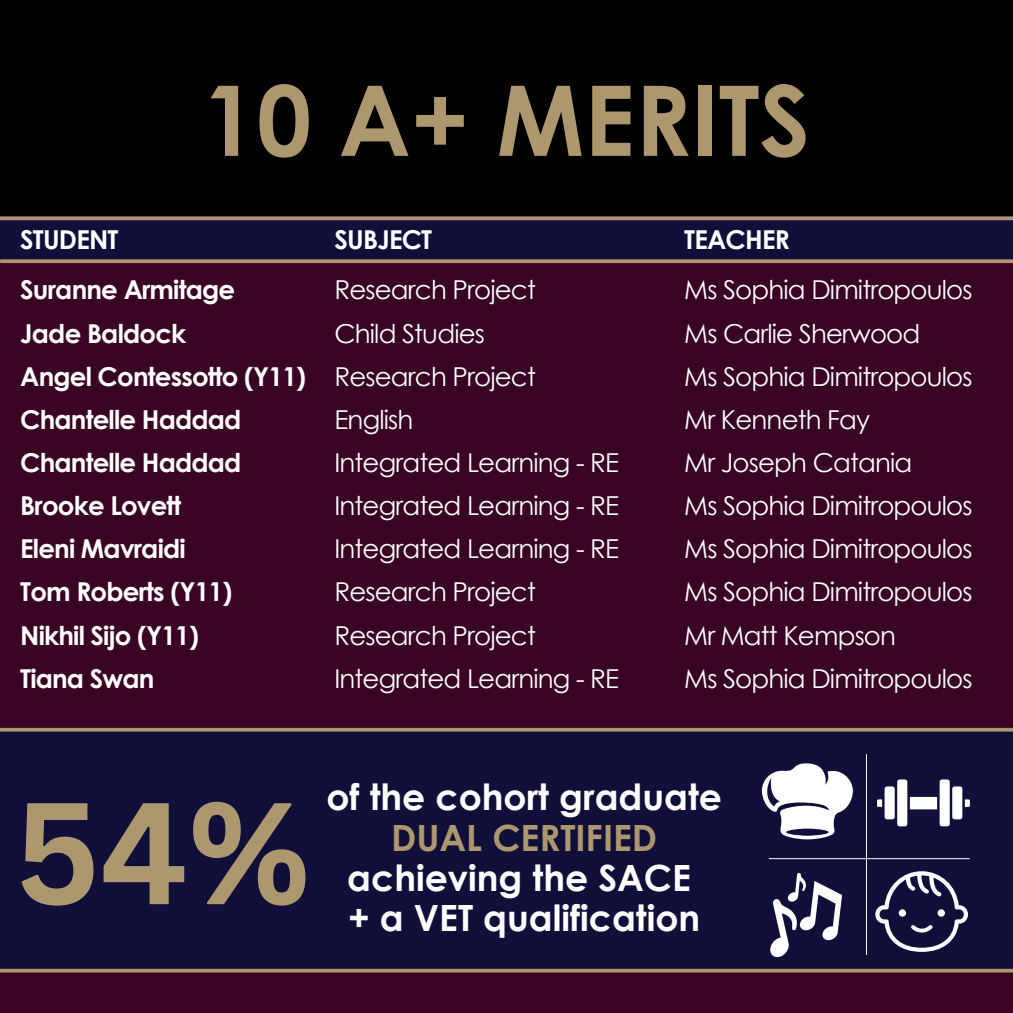
<style>
.page{position:relative;width:1013px;height:1013px;background:#fff}
.page>*{position:absolute;margin:0;border:0;box-sizing:border-box;transform-origin:0 0}
.t1{font:700 141.38px "Canva Sans";color:#ad976e}
.t2{font:700 97.5px "Century Gothic";color:#ad976e}
.t3{font:700 36.12px/40.2px "Century Gothic";color:#fff}
.t4{font:700 36.12px "Century Gothic";color:#ad976e}
.t5{font:26px/43.1px "Century Gothic";letter-spacing:-.03em;color:#fff}
.t6{font:700 26px/43.1px "Century Gothic";letter-spacing:-.03em;color:#fff}
</style>
<div class="page">
<div style="left:0;top:0;width:1012px;height:219px;background:#000"></div>
<div style="left:0;top:216px;width:1012px;height:796px;background:#390323"></div>
<div style="left:0;top:220px;width:1012px;height:43px;background:#100f39"></div>
<svg style="left:0;top:216px;width:1012px;height:4px;background:#9f8565"></svg>
<div style="left:0;top:731px;width:1012px;height:237px;background:#100f39"></div>
<svg style="left:762px;top:763px;width:90px;height:76px"></svg>
<svg style="left:877px;top:779px;width:30px;height:47px"></svg>
<svg style="left:939px;top:779px;width:30px;height:47px"></svg>
<div style="left:909px;top:797px;width:28px;height:12px;background:#fff"></div>
<svg style="left:770px;top:873px;width:72px;height:84px"></svg>
<svg style="left:875px;top:871px;width:93px;height:80px"></svg>
<hr style="left:769px;top:858px;width:200px;height:1px;background:#fff">
<hr style="left:866px;top:754px;width:1px;height:200px;background:#fff">
<hr style="left:0;top:728px;width:1012px;height:3px;background:#ad976e">
<svg style="left:0;top:968px;width:1012px;height:4px;background:#8c7b63"></svg>
<svg style="left:0;top:259px;width:1012px;height:4px;background:#9e8a69"></svg>
<h2 class="t2" style="left:202px;top:58px;width:609px">10 A+ MERITS</h2>
<p class="t6" style="left:20px;top:213px;width:216px;line-height:50.6px">STUDENT<br>Suranne Armitage</p>
<p class="t6" style="left:20px;top:311px;width:287px">Jade Baldock<br>Angel Contessotto (Y11)<br>Chantelle Haddad<br>Chantelle Haddad<br>Brooke Lovett<br>Eleni Mavraidi<br>Tom Roberts (Y11)<br>Nikhil Sijo (Y11)<br>Tiana Swan</p>
<p class="t6" style="left:334px;top:217px;width:99px">SUBJECT</p>
<p class="t5" style="left:334px;top:267px;width:286px">Research Project<br>Child Studies<br>Research Project<br>English<br>Integrated Learning - RE<br>Integrated Learning - RE<br>Integrated Learning - RE<br>Research Project<br>Research Project<br>Integrated Learning - RE</p>
<p class="t6" style="left:684px;top:217px;width:107px">TEACHER</p>
<p class="t5" style="left:684px;top:267px;width:290px">Ms Sophia Dimitropoulos<br>Ms Carlie Sherwood<br>Ms Sophia Dimitropoulos<br>Mr Kenneth Fay<br>Mr Joseph Catania<br>Ms Sophia Dimitropoulos<br>Ms Sophia Dimitropoulos<br>Ms Sophia Dimitropoulos<br>Mr Matt Kempson<br>Ms Sophia Dimitropoulos</p>
<h1 class="t1" style="left:15px;top:753px;width:297px">54%</h1>
<h3 class="t3" style="left:326px;top:776px;width:397px">of the cohort graduate</h3>
<h3 class="t4" style="left:391px;top:814px;width:268px">DUAL CERTIFIED</h3>
<h3 class="t3" style="left:347px;top:856px;width:354px">achieving the SACE + a VET qualification</h3>
</div>
